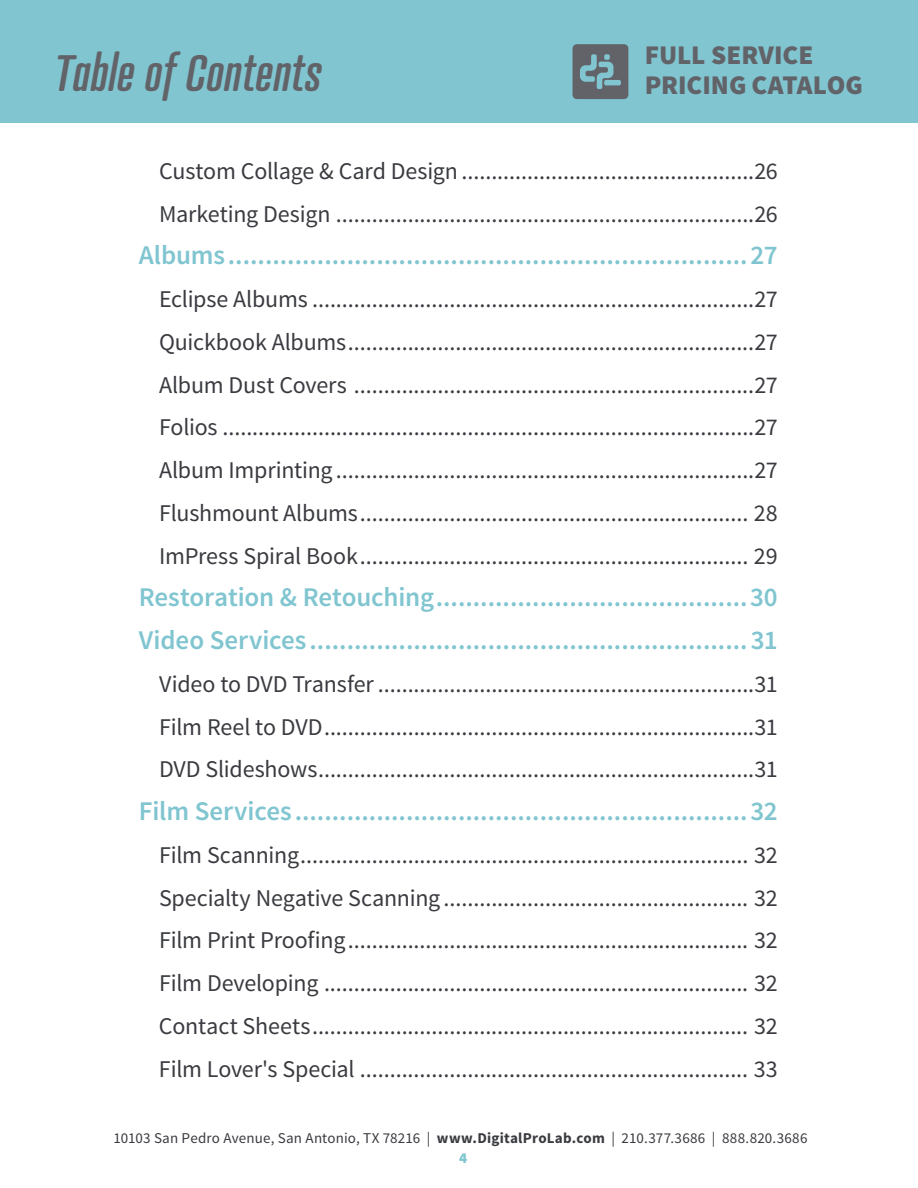
<style>
.page{position:relative;width:918px;height:1188px;background:#fff}
.page>*{position:absolute;margin:0;border:0;box-sizing:border-box;transform-origin:0 0}
.t1{font:italic 500 49.5px "Atrament Std";color:#626368}
.t2{font:600 27px/42.8px "Source Sans Pro";letter-spacing:-.005em;color:#80c5d0}
.t3{font:900 27px/29.2px "Source Sans Pro";color:#626368}
.t4{font:24px/42.8px "Source Sans Pro";letter-spacing:-.01em;color:#3a3b40;text-align:justify}
.t5{font:15px "Source Sans Pro";letter-spacing:.01em;color:#3a3b40}
.t6{font:900 15px "Source Sans Pro";color:#80c5d0}
.s1{font-weight:700}
</style>
<div class="page">
<div style="left:0;top:0;width:918px;height:123px;background:#80c5d0"></div>
<div style="left:573px;top:44px;width:55px;height:55px;background:#626368;border-radius:4px"></div>
<div style="left:604px;top:80px;width:17px;height:5px;background:#80c5d0;border-radius:2px"></div>
<svg style="left:580px;top:54px;width:33px;height:35px"></svg>
<h1 class="t1" style="left:54px;top:41px;width:269px">Table of Contents</h1>
<p class="t3" style="left:645px;top:42px;width:220px">FULL SERVICE<br>PRICING CATALOG</p>
<p class="t4" style="left:159px;top:150px;width:620px">Custom Collage &amp; Card Design .................................................26<br>Marketing Design ......................................................................26</p>
<p class="t2" style="left:139px;top:235px;width:641px">Albums......................................................................27</p>
<p class="t4" style="left:159px;top:278px;width:620px">Eclipse Albums ..........................................................................27<br>Quickbook Albums....................................................................27<br>Album Dust Covers ...................................................................27<br>Folios .........................................................................................27<br>Album Imprinting ......................................................................27<br>Flushmount Albums................................................................. 28<br>ImPress Spiral Book................................................................. 29</p>
<p class="t2" style="left:139px;top:577px;width:641px">Restoration &amp; Retouching..........................................30<br>Video Services...........................................................31</p>
<p class="t4" style="left:159px;top:663px;width:620px">Video to DVD Transfer ...............................................................31<br>Film Reel to DVD........................................................................31<br>DVD Slideshows.........................................................................31</p>
<p class="t2" style="left:139px;top:791px;width:641px">Film Services .............................................................32</p>
<p class="t4" style="left:159px;top:834px;width:620px">Film Scanning........................................................................... 32<br>Specialty Negative Scanning ................................................... 32<br>Film Print Proofing................................................................... 32<br>Film Developing ....................................................................... 32<br>Contact Sheets......................................................................... 32<br>Film Lover's Special ................................................................. 33</p>
<p class="t5" style="left:114px;top:1129px;width:695px">10103 San Pedro Avenue, San Antonio, TX 78216 | <span class="s1">www.DigitalProLab.com</span> | 210.377.3686 | 888.820.3686</p>
<p class="t6" style="left:459px;top:1148px;width:10px">4</p>
</div>
